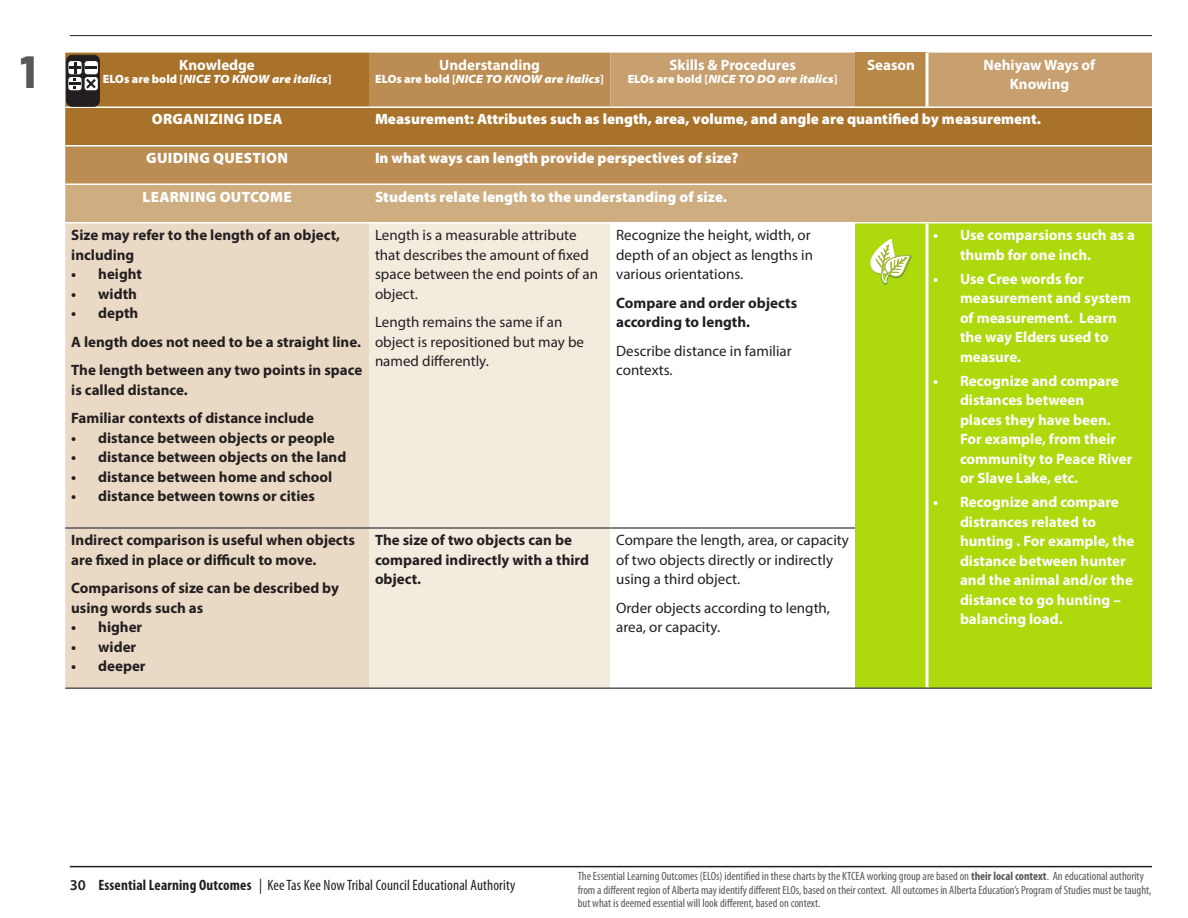
<style>
.page{position:relative;width:1188px;height:918px;background:#fff}
.page>*{position:absolute;margin:0;border:0;box-sizing:border-box;transform-origin:0 0}
.t1{font:800 45px "Barlow";color:#57585a}
.t2{font:700 15px/19.5px "Myriad Pro";color:#231f20}
.t3{font:700 15px/19.5px "Myriad Pro";color:#fff}
.t4{font:15px/19.5px "Myriad Pro";color:#231f20}
.t5{font:900 15px "Myriad Pro";color:#fff}
.t6{font:condensed 15px "Myriad Pro";letter-spacing:.01em;color:#231f20}
.t7{font:900 15px "Myriad Pro";letter-spacing:.02em;color:#fff}
.t8{font:condensed 12px/13.5px "Myriad Pro";color:#57585a}
.t9{font:italic 900 semi-expanded 12px "Myriad Pro";color:#fff}
.s1{font-style:normal;font-stretch:normal}
.s2{font-weight:700;font-style:normal;font-stretch:normal}
.s3{font-weight:600;font-stretch:normal}
.s4{font-weight:700}
</style>
<div class="page">
<hr style="left:70px;top:866px;width:1082px;height:1px;background:#231f20">
<hr style="left:70px;top:35px;width:1082px;height:1px;background:#231f20">
<svg style="left:65px;top:53px;width:1087px;height:130px;background:#b27f3e"></svg>
<div style="left:610px;top:53px;width:542px;height:53px;background:#c89f6e"></div>
<div style="left:855px;top:53px;width:72px;height:54px;background:#b88849"></div>
<div style="left:65px;top:185px;width:1087px;height:37px;background:#cead81"></div>
<div style="left:65px;top:224px;width:304px;height:463px;background:#e9d9c5"></div>
<div style="left:369px;top:224px;width:241px;height:463px;background:#f4ebdf"></div>
<div style="left:855px;top:224px;width:297px;height:463px;background:#add90d"></div>
<hr style="left:926px;top:53px;width:2px;height:53px;background:#fff">
<hr style="left:926px;top:224px;width:2px;height:304px;background:#fff">
<hr style="left:926px;top:528px;width:2px;height:159px;background:#fff">
<hr style="left:65px;top:687px;width:304px;height:2px;background:#57585a">
<hr style="left:369px;top:687px;width:241px;height:2px;background:#57585a">
<hr style="left:610px;top:687px;width:245px;height:2px;background:#57585a">
<hr style="left:855px;top:687px;width:72px;height:2px;background:#57585a">
<hr style="left:927px;top:687px;width:225px;height:2px;background:#57585a">
<hr style="left:65px;top:527px;width:304px;height:2px;background:#57585a">
<hr style="left:369px;top:527px;width:241px;height:2px;background:#57585a">
<hr style="left:610px;top:527px;width:245px;height:2px;background:#57585a">
<hr style="left:65px;top:145px;width:304px;height:2px;background:#fff">
<hr style="left:369px;top:145px;width:241px;height:2px;background:#fff">
<hr style="left:610px;top:145px;width:245px;height:2px;background:#fff">
<hr style="left:855px;top:145px;width:72px;height:2px;background:#fff">
<hr style="left:927px;top:145px;width:225px;height:2px;background:#fff">
<hr style="left:65px;top:106px;width:304px;height:2px;background:#fff">
<hr style="left:369px;top:106px;width:241px;height:2px;background:#fff">
<hr style="left:610px;top:106px;width:245px;height:2px;background:#fff">
<hr style="left:855px;top:106px;width:72px;height:2px;background:#fff">
<hr style="left:927px;top:106px;width:225px;height:2px;background:#fff">
<div style="left:67px;top:55px;width:32px;height:51px;background:#231f20;border-radius:6px"></div>
<div style="left:66px;top:55px;width:34px;height:51px;border:1px solid #231f20;border-radius:6px"></div>
<svg style="left:68px;top:61px;width:14px;height:13px"></svg>
<svg style="left:85px;top:61px;width:13px;height:13px"></svg>
<svg style="left:68px;top:77px;width:14px;height:13px"></svg>
<svg style="left:85px;top:77px;width:13px;height:13px"></svg>
<svg style="left:69px;top:62px;width:28px;height:27px"></svg>
<img style="left:904px;top:283px;width:12px;height:7px">
<img style="left:870px;top:283px;width:34px;height:7px">
<svg style="left:870px;top:239px;width:46px;height:44px"></svg>
<h1 class="t1" style="left:20px;top:39px;width:17px">1</h1>
<p class="t3" style="left:179px;top:55px;width:77px">Knowledge</p>
<p class="t9" style="left:103px;top:71px;width:230px"><span class="s1">ELOs are bold</span> <span class="s2">[</span>NICE TO KNOW are italics<span class="s2">]</span></p>
<p class="t3" style="left:439px;top:55px;width:102px">Understanding</p>
<p class="t9" style="left:375px;top:71px;width:230px"><span class="s1">ELOs are bold</span> <span class="s2">[</span>NICE TO KNOW are italics<span class="s2">]</span></p>
<p class="t3" style="left:669px;top:55px;width:128px">Skills &amp; Procedures</p>
<p class="t9" style="left:628px;top:71px;width:211px"><span class="s1">ELOs are bold</span> <span class="s2">[</span>NICE TO DO are italics<span class="s2">]</span></p>
<p class="t3" style="left:867px;top:55px;width:49px">Season</p>
<p class="t3" style="left:984px;top:55px;width:113px;text-align:center">Nehiyaw Ways of<br>Knowing</p>
<p class="t7" style="left:152px;top:109px;width:132px">ORGANIZING IDEA</p>
<p class="t5" style="left:375px;top:109px;width:667px">Measurement: Attributes such as length, area, volume, and angle are quantified by measurement.</p>
<p class="t7" style="left:146px;top:148px;width:143px">GUIDING QUESTION</p>
<p class="t5" style="left:375px;top:148px;width:365px">In what ways can length provide perspectives of size?</p>
<p class="t7" style="left:143px;top:186px;width:151px">LEARNING OUTCOME</p>
<p class="t5" style="left:375px;top:186px;width:354px">Students relate length to the understanding of size.</p>
<p class="t2" style="left:71px;top:225px;width:270px">Size may refer to the length of an object, including</p>
<p class="t2" style="left:71px;top:264px;width:72px">• height</p>
<p class="t2" style="left:71px;top:283px;width:67px">• width</p>
<p class="t2" style="left:71px;top:303px;width:69px">• depth</p>
<p class="t2" style="left:71px;top:331px;width:291px">A length does not need to be a straight line.</p>
<p class="t2" style="left:71px;top:360px;width:293px">The length between any two points in space is called distance.</p>
<p class="t2" style="left:71px;top:408px;width:244px">Familiar contexts of distance include</p>
<p class="t2" style="left:71px;top:427px;width:265px">• distance between objects or people</p>
<p class="t2" style="left:71px;top:447px;width:277px">• distance between objects on the land</p>
<p class="t2" style="left:71px;top:466px;width:263px">• distance between home and school</p>
<p class="t2" style="left:71px;top:486px;width:245px">• distance between towns or cities</p>
<p class="t4" style="left:375px;top:225px;width:225px">Length is a measurable attribute that describes the amount of fixed space between the end points of an object.</p>
<p class="t4" style="left:375px;top:312px;width:211px">Length remains the same if an object is repositioned but may be named differently.</p>
<p class="t4" style="left:616px;top:225px;width:198px">Recognize the height, width, or depth of an object as lengths in various orientations.</p>
<p class="t2" style="left:616px;top:292px;width:183px">Compare and order objects according to length.</p>
<p class="t4" style="left:616px;top:340px;width:177px">Describe distance in familiar contexts.</p>
<p class="t3" style="left:960px;top:225px;width:177px;text-indent:-27px">• Use comparsions such as a thumb for one inch.</p>
<p class="t3" style="left:960px;top:268px;width:173px;text-indent:-27px">• Use Cree words for measurement and system of measurement. Learn the way Elders used to measure.</p>
<p class="t3" style="left:960px;top:370px;width:174px;text-indent:-27px">• Recognize and compare distances between<br>places they have been.<br>For example, from their community to Peace River or Slave Lake, etc.</p>
<p class="t3" style="left:960px;top:492px;width:176px;text-indent:-27px">• Recognize and compare distrances related to hunting . For example, the distance between hunter and the animal and/or the distance to go hunting – balancing load.</p>
<p class="t2" style="left:71px;top:530px;width:285px">Indirect comparison is useful when objects are fixed in place or difficult to move.</p>
<p class="t2" style="left:71px;top:578px;width:269px">Comparisons of size can be described by using words such as</p>
<p class="t2" style="left:71px;top:617px;width:73px">• higher</p>
<p class="t2" style="left:71px;top:636px;width:67px">• wider</p>
<p class="t2" style="left:71px;top:656px;width:76px">• deeper</p>
<p class="t2" style="left:375px;top:530px;width:216px">The size of two objects can be compared indirectly with a third object.</p>
<p class="t4" style="left:616px;top:530px;width:234px">Compare the length, area, or capacity of two objects directly or indirectly using a third object.</p>
<p class="t4" style="left:616px;top:598px;width:215px">Order objects according to length, area, or capacity.</p>
<p class="t6" style="left:70px;top:876px;width:447px"><span class="s3">30</span> <span class="s4">Essential Learning Outcomes</span> | Kee Tas Kee Now Tribal Council Educational Authority</p>
<p class="t8" style="left:578px;top:870px;width:575px">The Essential Learning Outcomes (ELOs) identified in these charts by the KTCEA working group are based on <span class="s4">their local context</span>. An educational authority from a different region of Alberta may identify different ELOs, based on their context. All outcomes in Alberta Education’s Program of Studies must be taught, but what is deemed essential will look different, based on context.</p>
</div>
